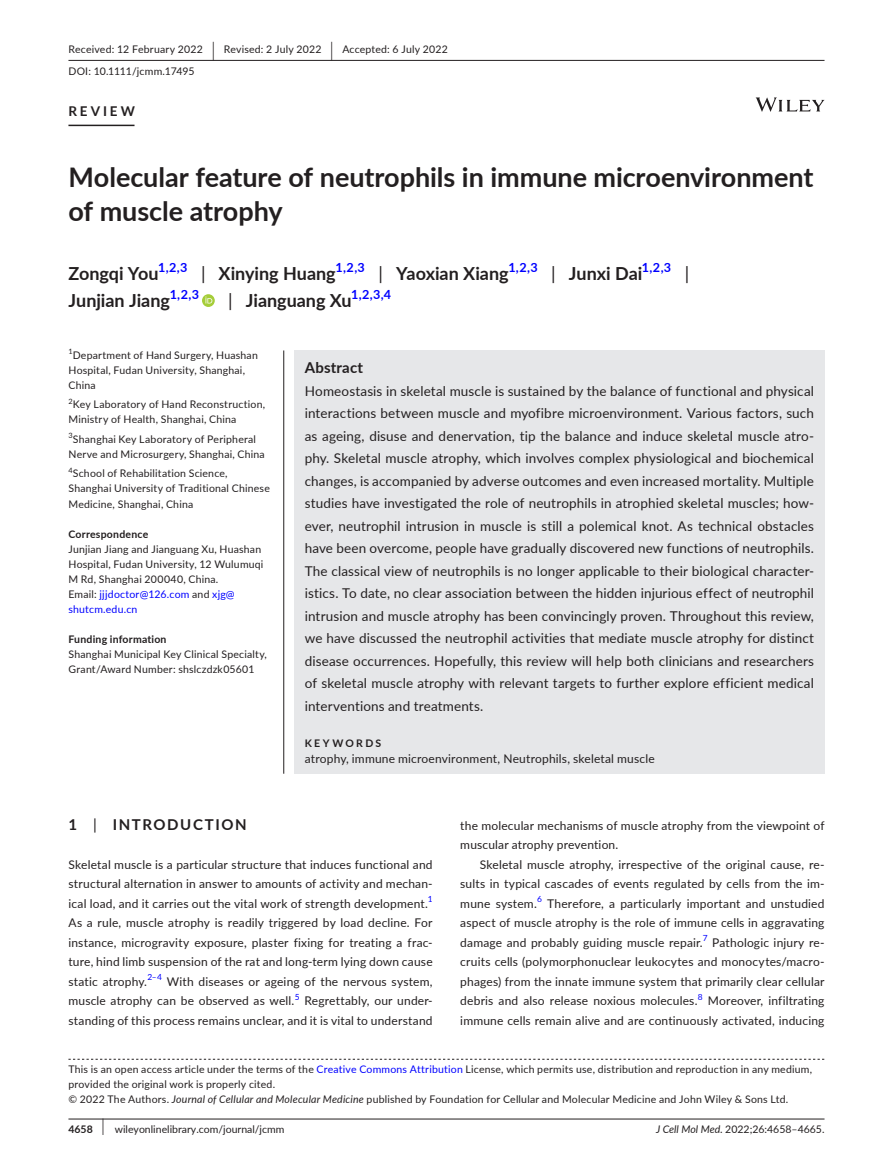
<style>
.page{position:relative;width:893px;height:1174px;background:#fff}
.page>*{position:absolute;margin:0;border:0;box-sizing:border-box;transform-origin:0 0}
.t1{font:700 27px/34.5px "Lato";letter-spacing:-.005em;color:#231f20}
.t2{font:700 18px "Lato";letter-spacing:-.005em;color:#231f20}
.t3{font:18px "Lato";color:#231f20}
.t4{font:700 15px "Lato";letter-spacing:.1em;color:#231f20}
.t5{font:700 15px "Lato";letter-spacing:.015em;color:#231f20}
.t6{font:13.5px/22.5px "Lato";letter-spacing:.01em;color:#231f20;text-align:justify}
.t7{font:700 13.5px "Lato";letter-spacing:.215em;color:#231f20}
.t8{font:700 12.6px "Lato";color:#00f}
.t9{font:12px/19.5px "Lato";letter-spacing:.015em;color:#231f20;text-align:justify}
.t10{font:10.5px/15px "Lato";letter-spacing:.02em;color:#231f20}
.t11{font:10.5px "Lato";color:#231f20}
.t12{font:700 10.5px "Lato";letter-spacing:.02em;color:#231f20}
.t13{font:700 10.5px "Lato";letter-spacing:.22em;color:#231f20}
.t14{font:8.4px "Lato";color:#00f}
.t15{font:7.35px "Lato";color:#231f20}
.s1{font-size:19.65px}
.s2{font-weight:400}
.s3{color:#00f}
.s4{font-style:italic}
.s5{font-weight:700}
.s6{font-size:17.4px}
</style>
<div class="page">
<hr style="left:68px;top:1118px;width:756px;height:1px;background:#231f20">
<svg style="left:756px;top:97px;width:68px;height:15px"></svg>
<hr style="left:68px;top:60px;width:756px;height:1px;background:#231f20">
<hr style="left:68px;top:125px;width:67px;height:1px;background:#231f20">
<svg style="left:202px;top:294px;width:13px;height:13px"></svg>
<svg style="left:205px;top:296px;width:7px;height:7px"></svg>
<svg style="left:68px;top:1058px;width:756px;height:1px"></svg>
<div style="left:294px;top:350px;width:530px;height:423px;background:#e6e7e9"></div>
<hr style="left:283px;top:350px;width:1px;height:423px;background:#231f20">
<p class="t10" style="left:68px;top:38px;width:381px;line-height:21.8px">Received: 12 February 2022 <span class="s1">|</span> Revised: 2 July 2022 <span class="s1">|</span> Accepted: 6 July 2022<br>DOI: 10.1111/jcmm.17495</p>
<p class="t7" style="left:68px;top:101px;width:68px">REVIEW</p>
<h1 class="t1" style="left:68px;top:159px;width:746px">Molecular feature of neutrophils in immune microenvironment of muscle atrophy</h1>
<h2 class="t2" style="left:68px;top:260px;width:92px">Zongqi You</h2>
<p class="t8" style="left:158px;top:258px;width:31px">1,2,3</p>
<h2 class="t2" style="left:201px;top:260px;width:136px"><span class="s2">|</span> Xinying Huang</h2>
<p class="t8" style="left:336px;top:258px;width:31px">1,2,3</p>
<h2 class="t2" style="left:378px;top:260px;width:132px"><span class="s2">|</span> Yaoxian Xiang</h2>
<p class="t8" style="left:508px;top:258px;width:31px">1,2,3</p>
<h2 class="t2" style="left:551px;top:260px;width:93px"><span class="s2">|</span> Junxi Dai</h2>
<p class="t8" style="left:642px;top:258px;width:31px">1,2,3</p>
<h2 class="t3" style="left:685px;top:260px;width:6px">|</h2>
<h2 class="t2" style="left:68px;top:287px;width:103px">Junjian Jiang</h2>
<p class="t8" style="left:170px;top:285px;width:31px">1,2,3</p>
<h2 class="t2" style="left:228px;top:287px;width:125px"><span class="s2">|</span> Jianguang Xu</h2>
<p class="t8" style="left:351px;top:285px;width:41px">1,2,3,4</p>
<p class="t15" style="left:68px;top:346px;width:6px">1</p>
<p class="t10" style="left:68px;top:347px;width:191px;text-indent:4px">Department of Hand Surgery, Huashan<br>Hospital, Fudan University, Shanghai,<br>China</p>
<p class="t15" style="left:68px;top:396px;width:6px">2</p>
<p class="t10" style="left:68px;top:397px;width:198px;text-indent:4px">Key Laboratory of Hand Reconstruction,<br>Ministry of Health, Shanghai, China</p>
<p class="t10" style="left:68px;top:431px;width:198px"><sup>3</sup>Shanghai Key Laboratory of Peripheral<br>Nerve and Microsurgery, Shanghai, China</p>
<p class="t10" style="left:68px;top:466px;width:203px"><sup>4</sup>School of Rehabilitation Science,<br>Shanghai University of Traditional Chinese<br>Medicine, Shanghai, China</p>
<p class="t12" style="left:68px;top:526px;width:81px">Correspondence</p>
<p class="t10" style="left:68px;top:541px;width:197px">Junjian Jiang and Jianguang Xu, Huashan<br>Hospital, Fudan University, 12 Wulumuqi<br>M Rd, Shanghai 200040, China.<br>Email: <span class="s3">jjjdoctor@126.com</span> and <span class="s3">xjg@ shutcm.edu.cn</span></p>
<p class="t12" style="left:68px;top:631px;width:100px">Funding information</p>
<p class="t10" style="left:68px;top:646px;width:200px">Shanghai Municipal Key Clinical Specialty,<br>Grant/Award Number: shslczdzk05601</p>
<p class="t5" style="left:305px;top:356px;width:60px">Abstract</p>
<p class="t6" style="left:305px;top:379px;width:511px">Homeostasis in skeletal muscle is sustained by the balance of functional and physical interactions between muscle and myofibre microenvironment. Various factors, such as ageing, disuse and denervation, tip the balance and induce skeletal muscle atro&shy;phy. Skeletal muscle atrophy, which involves complex physiological and biochemical changes, is accompanied by adverse outcomes and even increased mortality. Multiple studies have investigated the role of neutrophils in atrophied skeletal muscles; how&shy;ever, neutrophil intrusion in muscle is still a polemical knot. As technical obstacles have been overcome, people have gradually discovered new functions of neutrophils.<br>The classical view of neutrophils is no longer applicable to their biological character&shy;istics. To date, no clear association between the hidden injurious effect of neutrophil intrusion and muscle atrophy has been convincingly proven. Throughout this review, we have discussed the neutrophil activities that mediate muscle atrophy for distinct disease occurrences. Hopefully, this review will help both clinicians and researchers of skeletal muscle atrophy with relevant targets to further explore efficient medical interventions and treatments.</p>
<p class="t13" style="left:305px;top:735px;width:78px">KEYWORDS</p>
<p class="t9" style="left:305px;top:748px;width:351px">atrophy, immune microenvironment, Neutrophils, skeletal muscle</p>
<p class="t4" style="left:68px;top:813px;width:180px">1 <span class="s2">|</span> INTRODUCTION</p>
<p class="t9" style="left:68px;top:854px;width:366px">Skeletal muscle is a particular structure that induces functional and structural alternation in answer to amounts of activity and mechan&shy;ical load, and it carries out the vital work of strength development.</p>
<p class="t14" style="left:428px;top:893px;width:6px">1</p>
<p class="t9" style="left:68px;top:912px;width:366px">As a rule, muscle atrophy is readily triggered by load decline. For instance, microgravity exposure, plaster fixing for treating a frac&shy;ture, hind limb suspension of the rat and long-term lying down cause static atrophy.<sup>2–4</sup> With diseases or ageing of the nervous system, muscle atrophy can be observed as well.<sup>5</sup> Regrettably, our under&shy;standing of this process remains unclear, and it is vital to understand</p>
<p class="t9" style="left:460px;top:815px;width:366px">the molecular mechanisms of muscle atrophy from the viewpoint of muscular atrophy prevention.</p>
<p class="t9" style="left:460px;top:854px;width:366px;text-indent:20px">Skeletal muscle atrophy, irrespective of the original cause, re&shy;sults in typical cascades of events regulated by cells from the im&shy;mune system.</p>
<p class="t14" style="left:537px;top:893px;width:6px">6</p>
<p class="t9" style="left:460px;top:893px;width:366px;text-indent:87px">Therefore, a particularly important and unstudied aspect of muscle atrophy is the role of immune cells in aggravating damage and probably guiding muscle repair.</p>
<p class="t14" style="left:703px;top:932px;width:6px">7</p>
<p class="t9" style="left:460px;top:932px;width:366px;text-indent:252px">Pathologic injury re&shy;cruits cells (polymorphonuclear leukocytes and monocytes/macro&shy;phages) from the innate immune system that primarily clear cellular debris and also release noxious molecules.<sup>8</sup> Moreover, infiltrating immune cells remain alive and are continuously activated, inducing</p>
<p class="t10" style="left:68px;top:1061px;width:745px">This is an open access article under the terms of the <span class="s3">Creative Commons Attribution</span> License, which permits use, distribution and reproduction in any medium, provided the original work is properly cited.<br>© 2022 The Authors. <span class="s4">Journal of Cellular and Molecular Medicine</span> published by Foundation for Cellular and Molecular Medicine and John Wiley &amp; Sons Ltd.</p>
<p class="t11" style="left:68px;top:1121px;width:217px"><span class="s5">4658</span> <span class="s6">|</span> wileyonlinelibrary.com/journal/jcmm</p>
<p class="t11" style="left:656px;top:1121px;width:170px"><span class="s4">J Cell Mol Med.</span> 2022;26:4658–4665.</p>
</div>
